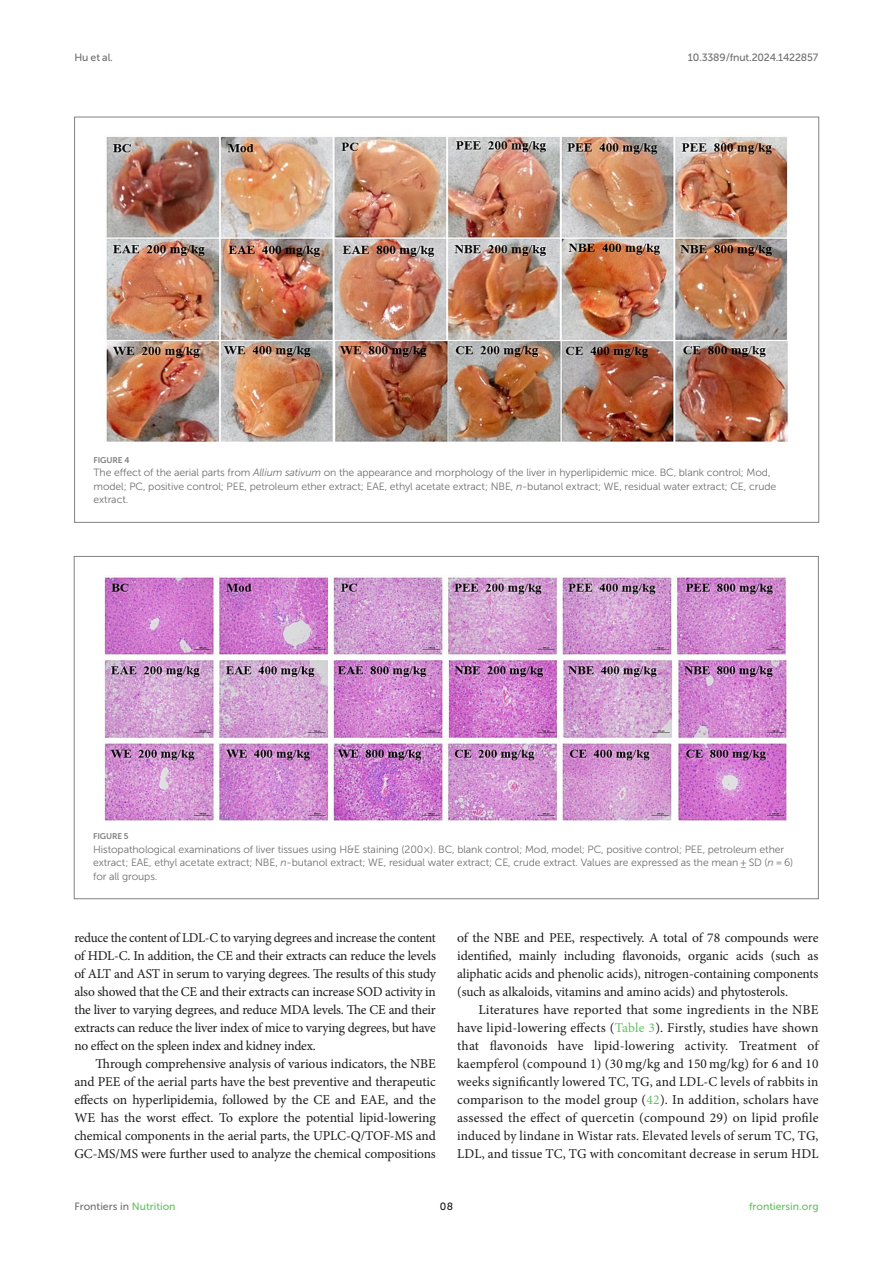
<style>
.page{position:relative;width:893px;height:1263px;background:#fff}
.page>*{position:absolute;margin:0;border:0;box-sizing:border-box;transform-origin:0 0}
.TEXT{font:13.5px/18px "Minion Pro";letter-spacing:-.005em;color:#1b1c1b;text-align:justify}
.FIG_LEG{font:10.5px/13.5px "Museo Sans 300";letter-spacing:-.01em;color:#706f70}
.t1{font:10.5px "Museo Sans 500";letter-spacing:-.015em;color:#706f70}
.t2{font:10.5px "Museo Sans 500";color:#65c161}
.t3{font:10.5px "Museo Sans 500";color:#1b1c1b}
.FIG_HD{font:8.25px "Museo Sans 700";letter-spacing:-.01em;color:#7e7f7f}
.s1{font-style:italic}
.s2{color:#65c161}
</style>
<div class="page">
<img style="left:106px;top:136px;width:682px;height:306px">
<img style="left:104px;top:575px;width:683px;height:245px">
<p class="t1" style="left:74px;top:51px;width:40px">Hu et al.</p>
<p class="t1" style="left:688px;top:51px;width:132px">10.3389/fnut.2024.1422857</p>
<p class="FIG_HD" style="left:94px;top:455px;width:37px">FIGURE 4</p>
<p class="FIG_LEG" style="left:94px;top:466px;width:684px">The effect of the aerial parts from <span class="s1">Allium sativum</span> on the appearance and morphology of the liver in hyperlipidemic mice. BC, blank control; Mod, model; PC, positive control; PEE, petroleum ether extract; EAE, ethyl acetate extract; NBE, <span class="s1">n</span>-butanol extract; WE, residual water extract; CE, crude extract.</p>
<p class="FIG_HD" style="left:93px;top:832px;width:37px">FIGURE 5</p>
<p class="FIG_LEG" style="left:93px;top:842px;width:702px">Histopathological examinations of liver tissues using H&amp;E staining (200×). BC, blank control; Mod, model; PC, positive control; PEE, petroleum ether extract; EAE, ethyl acetate extract; NBE, <span class="s1">n</span>-butanol extract; WE, residual water extract; CE, crude extract. Values are expressed as the mean ± SD (<span class="s1">n</span> = 6) for all groups.</p>
<p class="TEXT" style="left:74px;top:929px;width:363px">reduce the content of LDL-C to varying degrees and increase the content of HDL-C. In addition, the CE and their extracts can reduce the levels of ALT and AST in serum to varying degrees. The results of this study also showed that the CE and their extracts can increase SOD activity in the liver to varying degrees, and reduce MDA levels. The CE and their extracts can reduce the liver index of mice to varying degrees, but have no effect on the spleen index and kidney index.</p>
<p class="TEXT" style="left:74px;top:1055px;width:363px;text-indent:21px">Through comprehensive analysis of various indicators, the NBE and PEE of the aerial parts have the best preventive and therapeutic effects on hyperlipidemia, followed by the CE and EAE, and the WE has the worst effect. To explore the potential lipid-lowering chemical components in the aerial parts, the UPLC-Q/TOF-MS and GC-MS/MS were further used to analyze the chemical compositions</p>
<p class="TEXT" style="left:457px;top:929px;width:363px">of the NBE and PEE, respectively. A total of 78 compounds were identified, mainly including flavonoids, organic acids (such as aliphatic acids and phenolic acids), nitrogen-containing components (such as alkaloids, vitamins and amino acids) and phytosterols.</p>
<p class="TEXT" style="left:457px;top:1001px;width:363px;text-indent:21px">Literatures have reported that some ingredients in the NBE have lipid-lowering effects (<span class="s2">Table 3</span>). Firstly, studies have shown that flavonoids have lipid-lowering activity. Treatment of kaempferol (compound 1) (30 mg/kg and 150 mg/kg) for 6 and 10 weeks significantly lowered TC, TG, and LDL-C levels of rabbits in comparison to the model group (<span class="s2">42</span>). In addition, scholars have assessed the effect of quercetin (compound 29) on lipid profile induced by lindane in Wistar rats. Elevated levels of serum TC, TG, LDL, and tissue TC, TG with concomitant decrease in serum HDL</p>
<p class="t1" style="left:74px;top:1200px;width:103px">Frontiers in <span class="s2">Nutrition</span></p>
<p class="t3" style="left:440px;top:1200px;width:15px">08</p>
<p class="t2" style="left:749px;top:1200px;width:71px">frontiersin.org</p>
</div>
